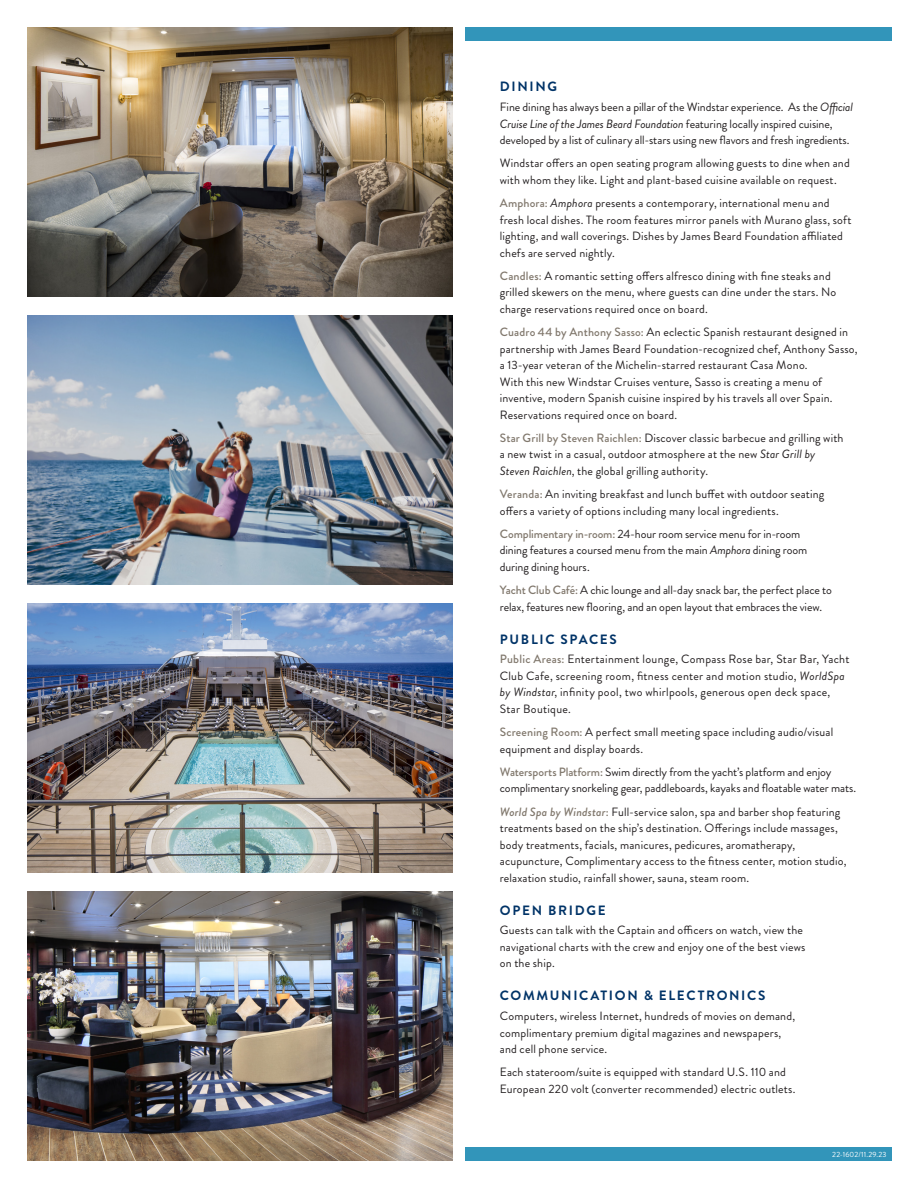
<style>
.page{position:relative;width:918px;height:1188px;background:#fff}
.page>*{position:absolute;margin:0;border:0;box-sizing:border-box;transform-origin:0 0}
.t1{font:700 13.5px "Brandon Grotesque";letter-spacing:.125em;color:#003367}
.indent{font:12px/16.5px "Brandon Grotesque";letter-spacing:.01em;color:#231f20}
.indent-2{font:7.5px "Brandon Grotesque";letter-spacing:.02em;color:#fff}
.s1{font-style:italic}
.s2{font-weight:500;color:#81786d}
.s3{font-weight:500;font-style:italic;color:#81786d}
</style>
<div class="page">
<div style="left:466px;top:1148px;width:426px;height:13px;background:#3295ba"></div>
<div style="left:466px;top:27px;width:426px;height:13px;background:#3295ba"></div>
<img style="left:27px;top:891px;width:425px;height:270px">
<img style="left:27px;top:27px;width:425px;height:270px">
<img style="left:27px;top:315px;width:425px;height:270px">
<img style="left:27px;top:603px;width:425px;height:270px">
<p class="t1" style="left:500px;top:77px;width:59px">DINING</p>
<p class="indent" style="left:500px;top:99px;width:355px">Fine dining has always been a pillar of the Windstar experience. As the <span class="s1">Official<br>Cruise Line of the James Beard Foundation</span> featuring locally inspired cuisine, developed by a list of culinary all-stars using new flavors and fresh ingredients.</p>
<p class="indent" style="left:500px;top:155px;width:352px">Windstar offers an open seating program allowing guests to dine when and with whom they like. Light and plant-based cuisine available on request.</p>
<p class="indent" style="left:500px;top:195px;width:353px"><span class="s2">Amphora:</span> <span class="s1">Amphora</span> presents a contemporary, international menu and fresh local dishes. The room features mirror panels with Murano glass, soft lighting, and wall coverings. Dishes by James Beard Foundation affiliated chefs are served nightly.</p>
<p class="indent" style="left:500px;top:268px;width:338px"><span class="s2">Candles:</span> A romantic setting offers alfresco dining with fine steaks and grilled skewers on the menu, where guests can dine under the stars. No charge reservations required once on board.</p>
<p class="indent" style="left:500px;top:324px;width:359px"><span class="s2">Cuadro 44 by Anthony Sasso:</span> An eclectic Spanish restaurant designed in partnership with James Beard Foundation-recognized chef, Anthony Sasso, a 13-year veteran of the Michelin-starred restaurant Casa Mono.<br>With this new Windstar Cruises venture, Sasso is creating a menu of inventive, modern Spanish cuisine inspired by his travels all over Spain.<br>Reservations required once on board.</p>
<p class="indent" style="left:500px;top:430px;width:345px"><span class="s2">Star Grill by Steven Raichlen:</span> Discover classic barbecue and grilling with a new twist in a casual, outdoor atmosphere at the new <span class="s1">Star Grill by<br>Steven Raichlen</span>, the global grilling authority.</p>
<p class="indent" style="left:500px;top:486px;width:326px"><span class="s2">Veranda:</span> An inviting breakfast and lunch buffet with outdoor seating offers a variety of options including many local ingredients.</p>
<p class="indent" style="left:500px;top:526px;width:309px"><span class="s2">Complimentary in-room:</span> 24-hour room service menu for in-room dining features a coursed menu from the main <span class="s1">Amphora</span> dining room during dining hours.</p>
<p class="indent" style="left:500px;top:582px;width:334px"><span class="s2">Yacht Club Café:</span> A chic lounge and all-day snack bar, the perfect place to relax, features new flooring, and an open layout that embraces the view.</p>
<p class="t1" style="left:500px;top:630px;width:118px">PUBLIC SPACES</p>
<p class="indent" style="left:500px;top:651px;width:351px"><span class="s2">Public Areas:</span> Entertainment lounge, Compass Rose bar, Star Bar, Yacht Club Cafe, screening room, fitness center and motion studio, <span class="s1">WorldSpa by Windstar</span>, infinity pool, two whirlpools, generous open deck space, Star Boutique.</p>
<p class="indent" style="left:500px;top:724px;width:335px"><span class="s2">Screening Room:</span> A perfect small meeting space including audio/visual equipment and display boards.</p>
<p class="indent" style="left:500px;top:764px;width:358px"><span class="s2">Watersports Platform:</span> Swim directly from the yacht’s platform and enjoy complimentary snorkeling gear, paddleboards, kayaks and floatable water mats.</p>
<p class="indent" style="left:500px;top:803px;width:348px"><span class="s3">World Spa by Windstar</span><span class="s2">:</span> Full-service salon, spa and barber shop featuring treatments based on the ship’s destination. Offerings include massages, body treatments, facials, manicures, pedicures, aromatherapy, acupuncture, Complimentary access to the fitness center, motion studio, relaxation studio, rainfall shower, sauna, steam room.</p>
<p class="t1" style="left:500px;top:901px;width:107px">OPEN BRIDGE</p>
<p class="indent" style="left:500px;top:922px;width:307px">Guests can talk with the Captain and officers on watch, view the navigational charts with the crew and enjoy one of the best views on the ship.</p>
<p class="t1" style="left:500px;top:986px;width:267px">COMMUNICATION &amp; ELECTRONICS</p>
<p class="indent" style="left:500px;top:1008px;width:297px">Computers, wireless Internet, hundreds of movies on demand, complimentary premium digital magazines and newspapers, and cell phone service.</p>
<p class="indent" style="left:500px;top:1064px;width:297px">Each stateroom/suite is equipped with standard U.S. 110 and<br>European 220 volt (converter recommended) electric outlets.</p>
<p class="indent-2" style="left:832px;top:1149px;width:56px">22-1602/11.29.23</p>
</div>
